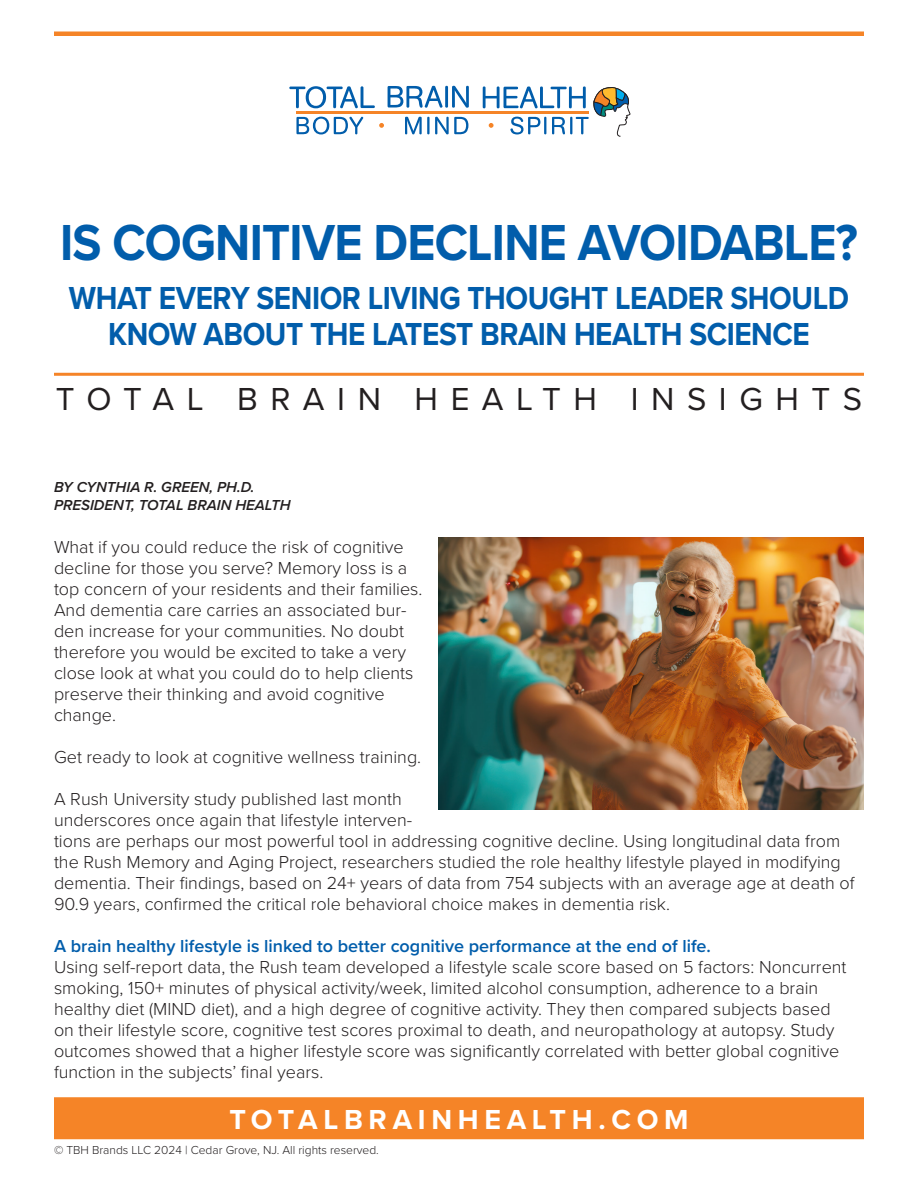
<style>
.page{position:relative;width:918px;height:1188px;background:#fff}
.page>*{position:absolute;margin:0;border:0;box-sizing:border-box;transform-origin:0 0}
.t1{font:700 52.5px "Proxima Nova";letter-spacing:-.015em;color:#015dab;scale:.92 1}
.t2{font:700 33px/36px "Proxima Nova";letter-spacing:-.015em;color:#015dab;text-align:center;scale:.9 1}
.t3{font:33px "Proxima Nova";letter-spacing:.38em;color:#231f20}
.t4{font:700 28.5px "Proxima Nova";letter-spacing:.2em;color:#fff}
.t5{font:300 18px/21px "Proxima Nova";color:#231f20}
.t6{font:600 18px "Proxima Nova";color:#015dab}
.t7{font:italic 600 15px "Proxima Nova";color:#231f20}
.Copyright{font:300 12px "Proxima Nova";color:#231f20}
</style>
<div class="page">
<hr style="left:54px;top:373px;width:810px;height:3px;background:#f58427">
<hr style="left:54px;top:32px;width:810px;height:4px;background:#f58427">
<svg style="left:289px;top:86px;width:86px;height:22px"></svg>
<svg style="left:388px;top:86px;width:55px;height:22px"></svg>
<hr style="left:445px;top:86px;width:3px;height:22px;background:#015dab">
<svg style="left:452px;top:86px;width:17px;height:22px"></svg>
<hr style="left:296px;top:112px;width:293px;height:2px;background:#f58427">
<svg style="left:296px;top:117px;width:67px;height:17px"></svg>
<svg style="left:405px;top:117px;width:17px;height:17px"></svg>
<hr style="left:427px;top:117px;width:3px;height:17px;background:#015dab">
<svg style="left:435px;top:117px;width:33px;height:17px"></svg>
<svg style="left:379px;top:123px;width:5px;height:5px"></svg>
<svg style="left:483px;top:86px;width:148px;height:51px"></svg>
<div style="left:54px;top:1097px;width:810px;height:42px;background:#f58427"></div>
<img style="left:438px;top:538px;width:426px;height:271px">
<p class="t1" style="left:60px;top:203px;width:869px">IS COGNITIVE DECLINE AVOIDABLE?</p>
<p class="t2" style="left:69px;top:279px;width:868px">WHAT EVERY SENIOR LIVING THOUGHT LEADER SHOULD<br>KNOW ABOUT THE LATEST BRAIN HEALTH SCIENCE</p>
<p class="t3" style="left:56px;top:374px;width:808px">TOTAL BRAIN HEALTH INSIGHTS</p>
<p class="t7" style="left:54px;top:476px;width:202px">BY CYNTHIA R. GREEN, PH.D.</p>
<p class="t7" style="left:54px;top:494px;width:238px">PRESIDENT, TOTAL BRAIN HEALTH</p>
<p class="t5" style="left:54px;top:535px;width:370px">What if you could reduce the risk of cognitive decline for those you serve? Memory loss is a top concern of your residents and their families.<br>And dementia care carries an associated bur&shy;den increase for your communities. No doubt therefore you would be excited to take a very close look at what you could do to help clients preserve their thinking and avoid cognitive change.</p>
<p class="t5" style="left:54px;top:745px;width:369px">Get ready to look at cognitive wellness training.</p>
<p class="t5" style="left:54px;top:787px;width:802px">A Rush University study published last month<br>underscores once again that lifestyle interven-<br>tions are perhaps our most powerful tool in addressing cognitive decline. Using longitudinal data from the Rush Memory and Aging Project, researchers studied the role healthy lifestyle played in modifying dementia. Their findings, based on 24+ years of data from 754 subjects with an average age at death of 90.9 years, confirmed the critical role behavioral choice makes in dementia risk.</p>
<p class="t6" style="left:54px;top:933px;width:658px">A brain healthy lifestyle is linked to better cognitive performance at the end of life.</p>
<p class="t5" style="left:54px;top:955px;width:794px">Using self-report data, the Rush team developed a lifestyle scale score based on 5 factors: Noncurrent smoking, 150+ minutes of physical activity/week, limited alcohol consumption, adherence to a brain healthy diet (MIND diet), and a high degree of cognitive activity. They then compared subjects based on their lifestyle score, cognitive test scores proximal to death, and neuropathology at autopsy. Study outcomes showed that a higher lifestyle score was significantly correlated with better global cognitive function in the subjects’ final years.</p>
<p class="t4" style="left:229px;top:1098px;width:461px">TOTALBRAINHEALTH.COM</p>
<p class="Copyright" style="left:54px;top:1141px;width:326px">© TBH Brands LLC 2024 | Cedar Grove, NJ. All rights reserved.</p>
</div>
